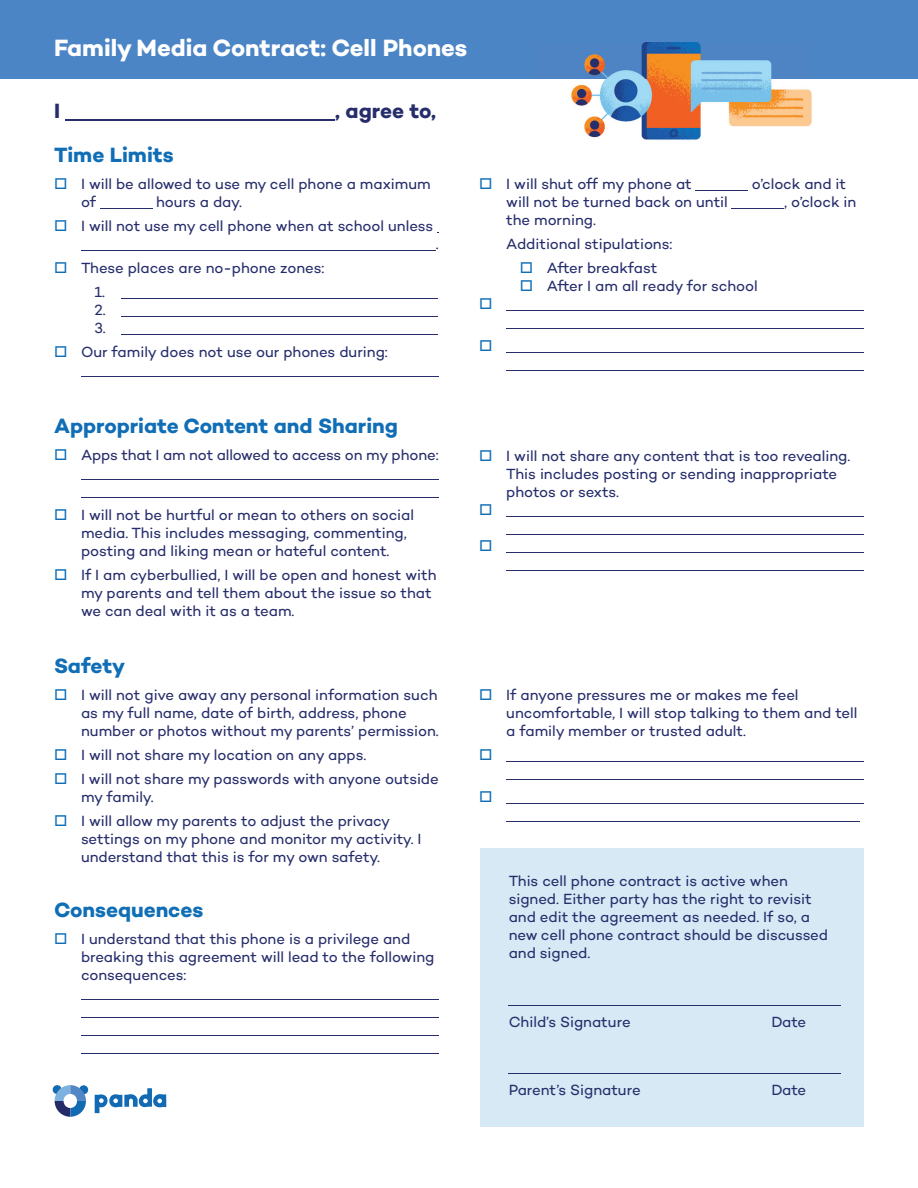
<style>
.page{position:relative;width:918px;height:1188px;background:#fff}
.page>*{position:absolute;margin:0;border:0;box-sizing:border-box;transform-origin:0 0}
.t1{font:700 24px "Campton";letter-spacing:-.005em;color:#fff}
.t2{font:700 21px "Campton";letter-spacing:-.005em;color:#106eb6}
.t3{font:700 21px "Campton";letter-spacing:-.005em;color:#262d6b}
.t4{font:15px/18px "Campton";letter-spacing:-.005em;color:#262d6b}
.s1{color:#106eb6}
</style>
<div class="page">
<div style="left:480px;top:848px;width:383px;height:279px;background:#d6e9f5"></div>
<hr style="left:81px;top:479px;width:358px;height:1px;background:#262d6b">
<hr style="left:81px;top:497px;width:358px;height:1px;background:#262d6b">
<hr style="left:506px;top:516px;width:229px;height:1px;background:#262d6b">
<hr style="left:735px;top:516px;width:52px;height:1px;background:#262d6b">
<hr style="left:787px;top:516px;width:77px;height:1px;background:#262d6b">
<hr style="left:506px;top:534px;width:358px;height:1px;background:#262d6b">
<hr style="left:506px;top:552px;width:229px;height:1px;background:#262d6b">
<hr style="left:735px;top:552px;width:129px;height:1px;background:#262d6b">
<hr style="left:506px;top:570px;width:289px;height:1px;background:#262d6b">
<hr style="left:795px;top:570px;width:69px;height:1px;background:#262d6b">
<hr style="left:65px;top:120px;width:270px;height:1px;background:#262d6b">
<hr style="left:100px;top:208px;width:52px;height:1px;background:#262d6b">
<hr style="left:81px;top:250px;width:231px;height:1px;background:#262d6b">
<hr style="left:312px;top:250px;width:52px;height:1px;background:#262d6b">
<hr style="left:364px;top:250px;width:72px;height:1px;background:#262d6b">
<hr style="left:122px;top:298px;width:316px;height:1px;background:#262d6b">
<hr style="left:122px;top:316px;width:316px;height:1px;background:#262d6b">
<hr style="left:122px;top:334px;width:316px;height:1px;background:#262d6b">
<hr style="left:81px;top:376px;width:358px;height:1px;background:#262d6b">
<div style="left:0;top:0;width:918px;height:79px;background:#4c85c5"></div>
<hr style="left:81px;top:999px;width:358px;height:1px;background:#262d6b">
<hr style="left:81px;top:1017px;width:358px;height:1px;background:#262d6b">
<hr style="left:81px;top:1035px;width:358px;height:1px;background:#262d6b">
<hr style="left:81px;top:1053px;width:358px;height:1px;background:#262d6b">
<hr style="left:506px;top:761px;width:233px;height:1px;background:#262d6b">
<hr style="left:739px;top:761px;width:52px;height:1px;background:#262d6b">
<hr style="left:791px;top:761px;width:73px;height:1px;background:#262d6b">
<hr style="left:506px;top:779px;width:358px;height:1px;background:#262d6b">
<svg style="left:506px;top:803px;width:28px;height:1px"></svg>
<hr style="left:534px;top:803px;width:205px;height:1px;background:#262d6b">
<hr style="left:739px;top:803px;width:52px;height:1px;background:#262d6b">
<hr style="left:791px;top:803px;width:73px;height:1px;background:#262d6b">
<hr style="left:506px;top:821px;width:354px;height:1px;background:#262d6b">
<hr style="left:509px;top:1005px;width:88px;height:1px;background:#262d6b">
<hr style="left:597px;top:1005px;width:244px;height:1px;background:#262d6b">
<hr style="left:509px;top:1073px;width:88px;height:1px;background:#262d6b">
<hr style="left:597px;top:1073px;width:244px;height:1px;background:#262d6b">
<svg style="left:95px;top:1088px;width:71px;height:25px"></svg>
<div style="left:53px;top:1085px;width:9px;height:9px;background:#126ab3;border-radius:50%"></div>
<div style="left:79px;top:1085px;width:9px;height:9px;background:#126ab3;border-radius:50%"></div>
<svg style="left:55px;top:1085px;width:31px;height:32px"></svg>
<img style="left:571px;top:43px;width:240px;height:97px">
<hr style="left:696px;top:190px;width:52px;height:1px;background:#262d6b">
<hr style="left:732px;top:208px;width:52px;height:1px;background:#262d6b">
<hr style="left:506px;top:310px;width:233px;height:1px;background:#262d6b">
<hr style="left:739px;top:310px;width:52px;height:1px;background:#262d6b">
<hr style="left:791px;top:310px;width:73px;height:1px;background:#262d6b">
<hr style="left:506px;top:328px;width:358px;height:1px;background:#262d6b">
<hr style="left:506px;top:352px;width:233px;height:1px;background:#262d6b">
<hr style="left:739px;top:352px;width:52px;height:1px;background:#262d6b">
<hr style="left:791px;top:352px;width:73px;height:1px;background:#262d6b">
<hr style="left:506px;top:370px;width:358px;height:1px;background:#262d6b">
<h1 class="t1" style="left:54px;top:32px;width:415px">Family Media Contract: Cell Phones</h1>
<h2 class="t3" style="left:54px;top:98px;width:8px">I</h2>
<h2 class="t3" style="left:335px;top:98px;width:102px">, agree to,</h2>
<h2 class="t2" style="left:54px;top:141px;width:121px">Time Limits</h2>
<p class="t4" style="left:81px;top:174px;width:351px;text-indent:-27px"><span class="s1">□</span> I will be allowed to use my cell phone a maximum of</p>
<p class="t4" style="left:156px;top:192px;width:87px">hours a day.</p>
<p class="t4" style="left:54px;top:216px;width:381px"><span class="s1">□</span> I will not use my cell phone when at school unless</p>
<p class="t4" style="left:94px;top:255px;width:231px;line-height:24px;text-indent:-40px"><span class="s1">□</span> These places are no-phone zones:<br>1.</p>
<p class="t4" style="left:95px;top:300px;width:13px">2.<br>3.</p>
<p class="t4" style="left:54px;top:342px;width:335px"><span class="s1">□</span> Our family does not use our phones during:</p>
<p class="t4" style="left:436px;top:234px;width:4px">.</p>
<p class="t4" style="left:479px;top:175px;width:214px"><span class="s1">□</span> I will shut off my phone at</p>
<p class="t4" style="left:752px;top:175px;width:96px">o’clock and it</p>
<p class="t4" style="left:506px;top:193px;width:223px">will not be turned back on until</p>
<p class="t4" style="left:784px;top:193px;width:74px">, o’clock in</p>
<p class="t4" style="left:506px;top:208px;width:168px;line-height:24px">the morning.<br>Additional stipulations:</p>
<p class="t4" style="left:520px;top:259px;width:139px"><span class="s1">□</span> After breakfast</p>
<p class="t4" style="left:520px;top:277px;width:240px"><span class="s1">□</span> After I am all ready for school</p>
<h2 class="t2" style="left:54px;top:413px;width:345px">Appropriate Content and Sharing</h2>
<p class="t4" style="left:54px;top:446px;width:386px"><span class="s1">□</span> Apps that I am not allowed to access on my phone:</p>
<p class="t4" style="left:81px;top:506px;width:334px;text-indent:-27px"><span class="s1">□</span> I will not be hurtful or mean to others on social media. This includes messaging, commenting, posting and liking mean or hateful content.</p>
<p class="t4" style="left:81px;top:566px;width:357px;text-indent:-27px"><span class="s1">□</span> If I am cyberbullied, I will be open and honest with my parents and tell them about the issue so that we can deal with it as a team.</p>
<h2 class="t2" style="left:54px;top:652px;width:73px">Safety</h2>
<p class="t4" style="left:81px;top:685px;width:359px;text-indent:-27px"><span class="s1">□</span> I will not give away any personal information such as my full name, date of birth, address, phone number or photos without my parents’ permission.</p>
<p class="t4" style="left:54px;top:745px;width:314px"><span class="s1">□</span> I will not share my location on any apps.</p>
<p class="t4" style="left:81px;top:769px;width:359px;text-indent:-27px"><span class="s1">□</span> I will not share my passwords with anyone outside my family.</p>
<p class="t4" style="left:81px;top:811px;width:342px;text-indent:-27px"><span class="s1">□</span> I will allow my parents to adjust the privacy settings on my phone and monitor my activity. I understand that this is for my own safety.</p>
<h2 class="t2" style="left:54px;top:896px;width:151px">Consequences</h2>
<p class="t4" style="left:81px;top:929px;width:355px;text-indent:-27px"><span class="s1">□</span> I understand that this phone is a privilege and breaking this agreement will lead to the following consequences:</p>
<p class="t4" style="left:506px;top:446px;width:346px;text-indent:-27px"><span class="s1">□</span> I will not share any content that is too revealing.<br>This includes posting or sending inappropriate photos or sexts.</p>
<p class="t4" style="left:506px;top:686px;width:353px;text-indent:-27px"><span class="s1">□</span> If anyone pressures me or makes me feel uncomfortable, I will stop talking to them and tell a family member or trusted adult.</p>
<p class="t4" style="left:509px;top:872px;width:321px">This cell phone contract is active when signed. Either party has the right to revisit and edit the agreement as needed. If so, a new cell phone contract should be discussed and signed.</p>
<p class="t4" style="left:509px;top:1012px;width:124px">Child’s Signature</p>
<p class="t4" style="left:771px;top:1012px;width:36px">Date</p>
<p class="t4" style="left:509px;top:1080px;width:134px">Parent’s Signature</p>
<p class="t4" style="left:771px;top:1080px;width:36px">Date</p>
</div>
